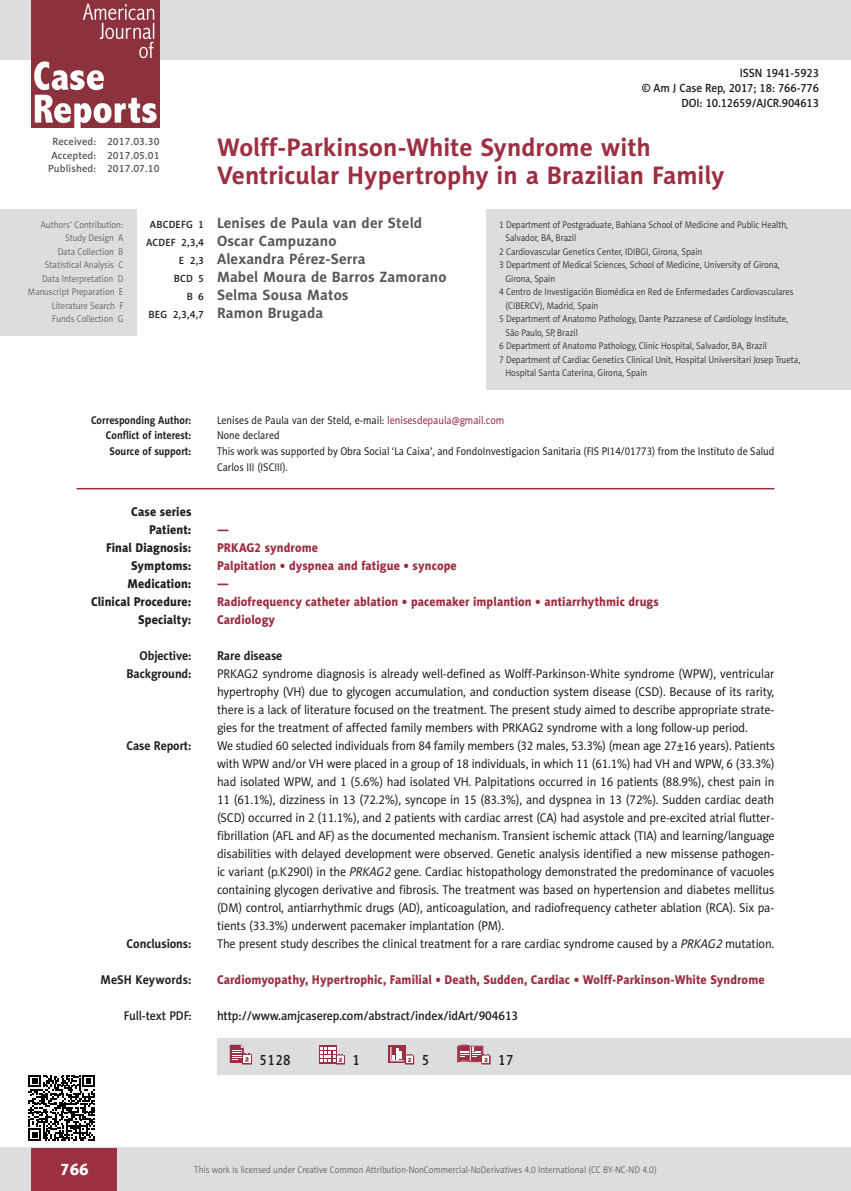
<style>
.page{position:relative;width:851px;height:1191px;background:#fff}
.page>*{position:absolute;margin:0;border:0;box-sizing:border-box;transform-origin:0 0}
.AJCR_Tytul{font:700 25.5px/28.5px "Naomi Sans EFN";color:#9d2f42}
.t1{font:16.5px "Naomi Sans EFN Heavy";color:#fff}
.AJCR_Autorzy{font:700 15px "Naomi Sans EFN";letter-spacing:.01em;color:#57585a}
.AJCR_dane{font:15px "Naomi Sans EFN Medium";letter-spacing:.03em;color:#231f20;scale:.9 1}
.AJCR_Summary_body{font:12.75px/18px "Naomi Sans EFN";letter-spacing:-.01em;color:#231f20;text-align:justify;scale:.94 1}
.AJCR_Summary_body-2{font:12.75px/18px "Naomi Sans EFN";letter-spacing:-.01em;color:#231f20;text-align:justify;scale:.95 1}
.AJCR_keywords{font:12.75px "Naomi Sans EFN Heavy";letter-spacing:.005em;color:#9d2f42;scale:.95 1}
.AJCR_keywords-2{font:12.75px "Naomi Sans EFN Heavy";letter-spacing:.005em;color:#231f20;scale:.95 1}
.AJCR_full_text_pdf{font:12.75px "Naomi Sans EFN Medium";letter-spacing:-.01em;color:#231f20;scale:.95 1}
.AJCR_Summary_body-3{font:700 12.75px "Naomi Sans EFN";letter-spacing:-.01em;color:#231f20;scale:.95 1}
.AJCR_keywords-3{font:700 12.75px "Naomi Sans EFN";letter-spacing:.005em;color:#231f20;scale:.95 1}
.AJCR_Summary_body-4{font:700 12.75px "Naomi Sans EFN";letter-spacing:-.01em;color:#231f20;scale:.94 1}
.AJCR_full_text_pdf-2{font:12px "Naomi Sans EFN Medium";letter-spacing:-.01em;color:#231f20;scale:.95 1}
.AJCR_Adres{font:11.25px/15.8px "Naomi Sans EFN";color:#231f20;scale:.9 1}
.AJCR_Adres-2{font:700 11.25px "Naomi Sans EFN";color:#231f20;scale:.9 1}
.t2{font:10.5px "Naomi Sans EFN Medium";letter-spacing:.01em;color:#57585a}
.AJCR_Afiliacja{font:9.75px/13.5px "Naomi Sans EFN Light";color:#231f20;scale:.9 1}
.t3{font:9.75px "Naomi Sans EFN Light";color:#57585a;scale:.9 1}
.s1{font-family:"Naomi Sans EFN Medium";font-weight:400;font-size:10.5px;color:#231f20}
.s2{color:#9d2f42}
.s3{font-style:italic}
</style>
<div class="page">
<div style="left:217px;top:1038px;width:633px;height:36px;background:#dcdddf"></div>
<svg style="left:230px;top:1044px;width:22px;height:20px"></svg>
<div style="left:319px;top:1045px;width:17px;height:18px;background:#9d2f42"></div>
<svg style="left:320px;top:1046px;width:25px;height:18px"></svg>
<div style="left:388px;top:1045px;width:18px;height:18px;background:#9d2f42"></div>
<svg style="left:390px;top:1047px;width:24px;height:17px"></svg>
<svg style="left:457px;top:1044px;width:33px;height:20px"></svg>
<hr style="left:77px;top:488px;width:697px;height:1px;background:#9d2f42">
<div style="left:0;top:210px;width:136px;height:126px;background:#dcdddf"></div>
<div style="left:486px;top:210px;width:364px;height:180px;background:#dcdddf"></div>
<svg style="left:28px;top:1075px;width:67px;height:66px"></svg>
<hr style="left:850px;top:0;width:1px;height:60px;background:#dcdddf">
<div style="left:0;top:1148px;width:850px;height:43px;background:#dcdddf"></div>
<div style="left:32px;top:1147px;width:85px;height:43px;background:#9d2f42"></div>
<div style="left:0;top:0;width:850px;height:60px;background:#dcdddf"></div>
<img style="left:32px;top:0;width:127px;height:127px">
<p class="AJCR_full_text_pdf-2" style="left:739px;top:66px;width:85px">ISSN 1941-5923</p>
<p class="AJCR_full_text_pdf-2" style="left:641px;top:81px;width:188px">© Am J Case Rep, 2017; 18: 766-776</p>
<p class="AJCR_full_text_pdf-2" style="left:681px;top:96px;width:146px">DOI: 10.12659/AJCR.904613</p>
<p class="AJCR_Tytul" style="left:217px;top:133px;width:509px">Wolff-Parkinson-White Syndrome with<br>Ventricular Hypertrophy in a Brazilian Family</p>
<p class="AJCR_Autorzy" style="left:150px;top:214px;width:274px"><span class="s1">ABCDEFG 1</span> Lenises de Paula van der Steld</p>
<p class="AJCR_Autorzy" style="left:146px;top:232px;width:192px"><span class="s1">ACDEF 2,3,4</span> Oscar Campuzano</p>
<p class="AJCR_Autorzy" style="left:179px;top:250px;width:188px"><span class="s1">E 2,3</span> Alexandra Pérez-Serra</p>
<p class="AJCR_Autorzy" style="left:174px;top:268px;width:274px"><span class="s1">BCD 5</span> Mabel Moura de Barros Zamorano</p>
<p class="AJCR_Autorzy" style="left:187px;top:286px;width:163px"><span class="s1">B 6</span> Selma Sousa Matos</p>
<p class="AJCR_Autorzy" style="left:149px;top:304px;width:176px"><span class="s1">BEG 2,3,4,7</span> Ramon Brugada</p>
<p class="t2" style="left:52px;top:136px;width:109px">Received: 2017.03.30</p>
<p class="t2" style="left:51px;top:149px;width:110px">Accepted: 2017.05.01</p>
<p class="t2" style="left:48px;top:163px;width:113px">Published: 2017.07.10</p>
<p class="t3" style="left:41px;top:219px;width:93px">Authors’ Contribution:</p>
<p class="t3" style="left:65px;top:232px;width:66px">Study Design A</p>
<p class="t3" style="left:58px;top:246px;width:74px">Data Collection B</p>
<p class="t3" style="left:45px;top:259px;width:89px">Statistical Analysis C</p>
<p class="t3" style="left:42px;top:273px;width:92px">Data Interpretation D</p>
<p class="t3" style="left:28px;top:286px;width:107px">Manuscript Preparation E</p>
<p class="t3" style="left:52px;top:300px;width:81px">Literature Search F</p>
<p class="t3" style="left:52px;top:313px;width:80px">Funds Collection G</p>
<p class="AJCR_Afiliacja" style="left:505px;top:218px;width:315px;text-indent:-6px">1 Department of Postgraduate, Bahiana School of Medicine and Public Health,<br>Salvador, BA, Brazil</p>
<p class="AJCR_Afiliacja" style="left:499px;top:245px;width:227px">2 Cardiovascular Genetics Center, IDIBGI, Girona, Spain</p>
<p class="AJCR_Afiliacja" style="left:505px;top:258px;width:306px;text-indent:-6px">3 Department of Medical Sciences, School of Medicine, University of Girona,<br>Girona, Spain</p>
<p class="AJCR_Afiliacja" style="left:505px;top:285px;width:321px;text-indent:-6px">4 Centro de Investigación Biomédica en Red de Enfermedades Cardiovasculares (CIBERCV), Madrid, Spain</p>
<p class="AJCR_Afiliacja" style="left:505px;top:312px;width:315px;text-indent:-6px">5 Department of Anatomo Pathology, Dante Pazzanese of Cardiology Institute,<br>São Paulo, SP, Brazil</p>
<p class="AJCR_Afiliacja" style="left:499px;top:339px;width:299px">6 Department of Anatomo Pathology, Clinic Hospital, Salvador, BA, Brazil</p>
<p class="AJCR_Afiliacja" style="left:505px;top:353px;width:329px;text-indent:-6px">7 Department of Cardiac Genetics Clinical Unit, Hospital Universitari Josep Trueta,<br>Hospital Santa Caterina, Girona, Spain</p>
<p class="AJCR_Adres-2" style="left:91px;top:413px;width:113px">Corresponding Author:</p>
<p class="AJCR_Adres" style="left:217px;top:412px;width:320px">Lenises de Paula van der Steld, e-mail: <span class="s2">lenisesdepaula@gmail.com</span></p>
<p class="AJCR_Adres-2" style="left:106px;top:429px;width:97px">Conflict of interest:</p>
<p class="AJCR_Adres" style="left:217px;top:428px;width:71px">None declared</p>
<p class="AJCR_Adres-2" style="left:110px;top:445px;width:92px">Source of support:</p>
<p class="AJCR_Adres" style="left:217px;top:443px;width:620px">This work was supported by Obra Social ‘La Caixa’, and FondoInvestigacion Sanitaria (FIS PI14/01773) from the Instituto de Salud<br>Carlos III (ISCIII).</p>
<p class="AJCR_keywords-2" style="left:131px;top:504px;width:65px">Case series</p>
<p class="AJCR_keywords-2" style="left:149px;top:522px;width:46px">Patient:</p>
<p class="AJCR_keywords" style="left:217px;top:522px;width:14px">—</p>
<p class="AJCR_keywords-2" style="left:106px;top:540px;width:91px">Final Diagnosis:</p>
<p class="AJCR_keywords" style="left:217px;top:540px;width:108px">PRKAG2 syndrome</p>
<p class="AJCR_keywords-2" style="left:131px;top:558px;width:65px">Symptoms:</p>
<p class="AJCR_keywords" style="left:217px;top:558px;width:254px">Palpitation • dyspnea and fatigue • syncope</p>
<p class="AJCR_keywords-2" style="left:128px;top:576px;width:69px">Medication:</p>
<p class="AJCR_keywords" style="left:217px;top:576px;width:14px">—</p>
<p class="AJCR_keywords-2" style="left:91px;top:594px;width:107px">Clinical Procedure:</p>
<p class="AJCR_keywords" style="left:217px;top:594px;width:466px">Radiofrequency catheter ablation • pacemaker implantion • antiarrhythmic drugs</p>
<p class="AJCR_keywords-2" style="left:138px;top:612px;width:58px">Specialty:</p>
<p class="AJCR_keywords" style="left:217px;top:612px;width:63px">Cardiology</p>
<p class="AJCR_Summary_body-3" style="left:139px;top:648px;width:56px">Objective:</p>
<p class="AJCR_Summary_body-3" style="left:217px;top:648px;width:70px">Rare disease</p>
<p class="AJCR_Summary_body-3" style="left:126px;top:666px;width:70px">Background:</p>
<p class="AJCR_Summary_body-2" style="left:217px;top:665px;width:588px">PRKAG2 syndrome diagnosis is already well-defined as Wolff-Parkinson-White syndrome (WPW), ventricular hypertrophy (VH) due to glycogen accumulation, and conduction system disease (CSD). Because of its rarity, there is a lack of literature focused on the treatment. The present study aimed to describe appropriate strate&shy;gies for the treatment of affected family members with PRKAG2 syndrome with a long follow-up period.</p>
<p class="AJCR_Summary_body-4" style="left:126px;top:738px;width:71px">Case Report:</p>
<p class="AJCR_Summary_body" style="left:217px;top:737px;width:595px">We studied 60 selected individuals from 84 family members (32 males, 53.3%) (mean age 27±16 years). Patients with WPW and/or VH were placed in a group of 18 individuals, in which 11 (61.1%) had VH and WPW, 6 (33.3%) had isolated WPW, and 1 (5.6%) had isolated VH. Palpitations occurred in 16 patients (88.9%), chest pain in 11 (61.1%), dizziness in 13 (72.2%), syncope in 15 (83.3%), and dyspnea in 13 (72%). Sudden cardiac death (SCD) occurred in 2 (11.1%), and 2 patients with cardiac arrest (CA) had asystole and pre-excited atrial flutter&shy;fibrillation (AFL and AF) as the documented mechanism. Transient ischemic attack (TIA) and learning/language disabilities with delayed development were observed. Genetic analysis identified a new missense pathogen&shy;ic variant (p.K290I) in the <span class="s3">PRKAG2</span> gene. Cardiac histopathology demonstrated the predominance of vacuoles containing glycogen derivative and fibrosis. The treatment was based on hypertension and diabetes mellitus (DM) control, antiarrhythmic drugs (AD), anticoagulation, and radiofrequency catheter ablation (RCA). Six pa&shy;tients (33.3%) underwent pacemaker implantation (PM).</p>
<p class="AJCR_Summary_body-3" style="left:127px;top:936px;width:70px">Conclusions:</p>
<p class="AJCR_Summary_body-2" style="left:217px;top:935px;width:588px">The present study describes the clinical treatment for a rare cardiac syndrome caused by a <span class="s3">PRKAG2</span> mutation.</p>
<p class="AJCR_keywords-3" style="left:100px;top:972px;width:97px">MeSH Keywords:</p>
<p class="AJCR_keywords" style="left:217px;top:972px;width:578px">Cardiomyopathy, Hypertrophic, Familial • Death, Sudden, Cardiac • Wolff-Parkinson-White Syndrome</p>
<p class="AJCR_full_text_pdf" style="left:124px;top:1008px;width:73px">Full-text PDF:</p>
<p class="AJCR_full_text_pdf" style="left:217px;top:1008px;width:318px">http://www.amjcaserep.com/abstract/index/idArt/904613</p>
<p class="AJCR_dane" style="left:259px;top:1050px;width:36px">5128</p>
<p class="AJCR_dane" style="left:352px;top:1050px;width:10px">1</p>
<p class="AJCR_dane" style="left:421px;top:1050px;width:10px">5</p>
<p class="AJCR_dane" style="left:498px;top:1050px;width:19px">17</p>
<p class="t1" style="left:60px;top:1159px;width:30px">766</p>
<p class="t3" style="left:194px;top:1164px;width:515px">This work is licensed under Creative Common Attribution-NonCommercial-NoDerivatives 4.0 International (CC BY-NC-ND 4.0)</p>
</div>
